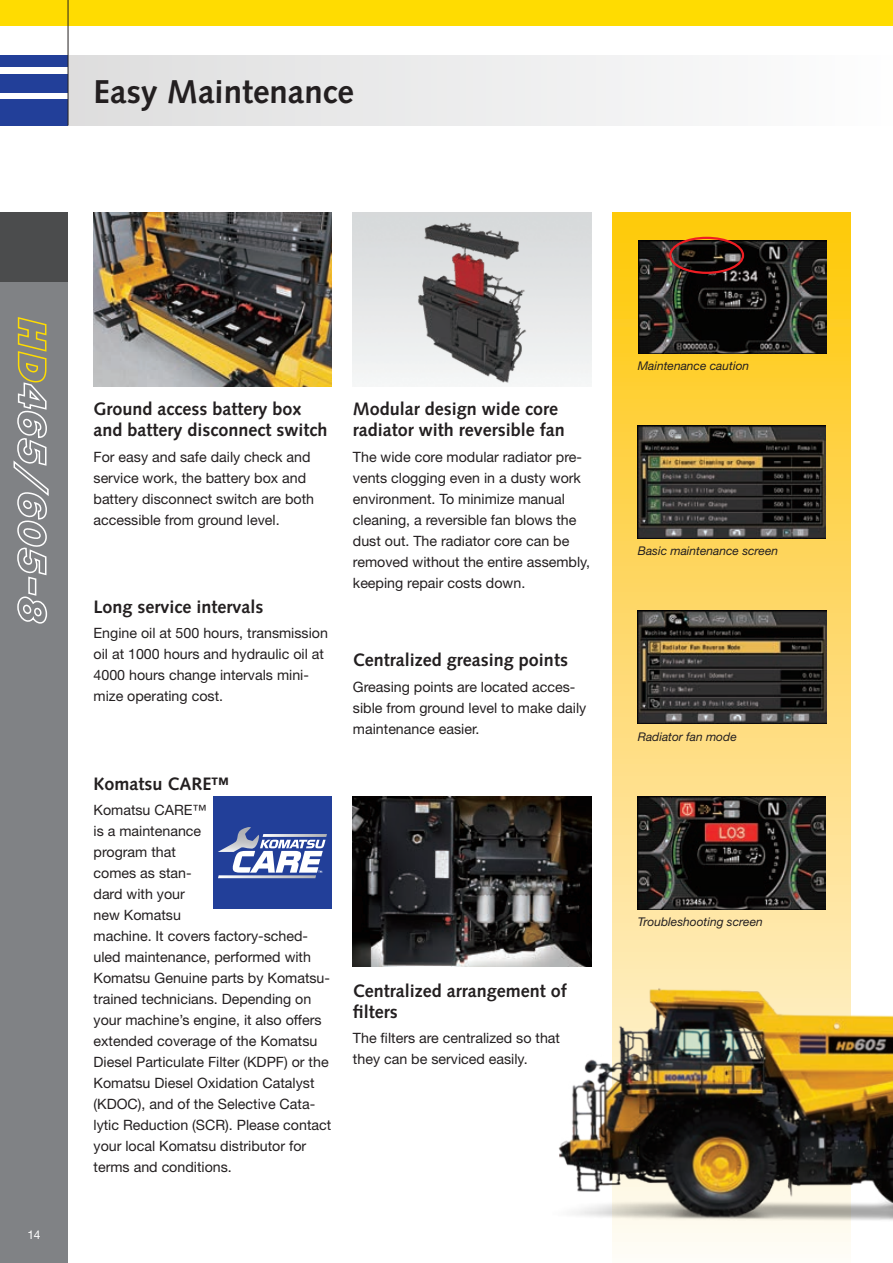
<style>
.page{position:relative;width:893px;height:1263px;background:#fff}
.page>*{position:absolute;margin:0;border:0;box-sizing:border-box;transform-origin:0 0}
.t1{font:700 33px "Syntax LTCE";color:#231f20}
.t2{font:700 18px/21px "Syntax LTCE";color:#231f20}
.t3{font:14.25px/21px "Helvetica Neue LT Pro";color:#231f20}
.t4{font:italic 12px "Helvetica Neue LT Pro";color:#231f20}
.t5{font:12px "Helvetica Neue LT Pro";color:#fff}
</style>
<div class="page">
<svg style="left:612px;top:213px;width:238px;height:737px;background:#fad45e"></svg>
<div style="left:0;top:213px;width:68px;height:1050px;background:#808285"></div>
<div style="left:0;top:99px;width:68px;height:26px;background:#223f99"></div>
<div style="left:0;top:74px;width:68px;height:18px;background:#223f99"></div>
<div style="left:0;top:55px;width:68px;height:12px;background:#223f99"></div>
<div style="left:0;top:0;width:893px;height:26px;background:#ffdc01"></div>
<div style="left:0;top:213px;width:68px;height:69px;background:#4b4c4d"></div>
<div style="left:68px;top:55px;width:825px;height:70px;background:linear-gradient(to right,#ddddde,#fdfdfe)"></div>
<hr style="left:68px;top:0;width:1px;height:125px;background:#231f20">
<img style="left:638px;top:796px;width:187px;height:113px">
<img style="left:638px;top:426px;width:187px;height:112px">
<img style="left:638px;top:611px;width:188px;height:113px">
<img style="left:353px;top:796px;width:238px;height:170px">
<img style="left:638px;top:240px;width:188px;height:113px">
<img style="left:553px;top:950px;width:340px;height:296px">
<div style="left:669px;top:237px;width:75px;height:37px;border:2px solid #ee1d23;border-radius:50%"></div>
<div style="left:213px;top:796px;width:119px;height:113px;background:#223f99"></div>
<svg style="left:218px;top:827px;width:109px;height:51px"></svg>
<img style="left:414px;top:220px;width:115px;height:165px">
<img style="left:94px;top:213px;width:238px;height:174px">
<svg style="left:13px;top:317px;width:36px;height:307px"></svg>
<h1 class="t1" style="left:94px;top:73px;width:262px">Easy Maintenance</h1>
<p class="t5" style="left:27px;top:1227px;width:15px">14</p>
<p class="t2" style="left:94px;top:399px;width:235px">Ground access battery box and battery disconnect switch</p>
<p class="t3" style="left:94px;top:446px;width:222px">For easy and safe daily check and service work, the battery box and battery disconnect switch are both accessible from ground level.</p>
<p class="t2" style="left:94px;top:596px;width:171px">Long service intervals</p>
<p class="t3" style="left:94px;top:622px;width:236px">Engine oil at 500 hours, transmission oil at 1000 hours and hydraulic oil at<br>4000 hours change intervals mini&shy;mize operating cost.</p>
<p class="t2" style="left:94px;top:773px;width:137px">Komatsu CARE™</p>
<p class="t3" style="left:94px;top:799px;width:239px">Komatsu CARE™<br>is a maintenance<br>program that<br>comes as stan-<br>dard with your<br>new Komatsu<br>machine. It covers factory-sched&shy;uled maintenance, performed with<br>Komatsu Genuine parts by Komatsu&shy;trained technicians. Depending on your machine’s engine, it also offers extended coverage of the Komatsu<br>Diesel Particulate Filter (KDPF) or the<br>Komatsu Diesel Oxidation Catalyst (KDOC), and of the Selective Cata&shy;lytic Reduction (SCR). Please contact your local Komatsu distributor for terms and conditions.</p>
<p class="t2" style="left:353px;top:399px;width:214px">Modular design wide core radiator with reversible fan</p>
<p class="t3" style="left:353px;top:446px;width:239px">The wide core modular radiator pre&shy;vents clogging even in a dusty work environment. To minimize manual cleaning, a reversible fan blows the dust out. The radiator core can be removed without the entire assembly, keeping repair costs down.</p>
<p class="t2" style="left:353px;top:650px;width:217px">Centralized greasing points</p>
<p class="t3" style="left:353px;top:676px;width:235px">Greasing points are located acces&shy;sible from ground level to make daily maintenance easier.</p>
<p class="t2" style="left:353px;top:980px;width:216px">Centralized arrangement of filters</p>
<p class="t3" style="left:353px;top:1027px;width:209px">The filters are centralized so that they can be serviced easily.</p>
<p class="t4" style="left:638px;top:358px;width:113px">Maintenance caution</p>
<p class="t4" style="left:638px;top:544px;width:142px">Basic maintenance screen</p>
<p class="t4" style="left:638px;top:729px;width:100px">Radiator fan mode</p>
<p class="t4" style="left:638px;top:914px;width:126px">Troubleshooting screen</p>
</div>
